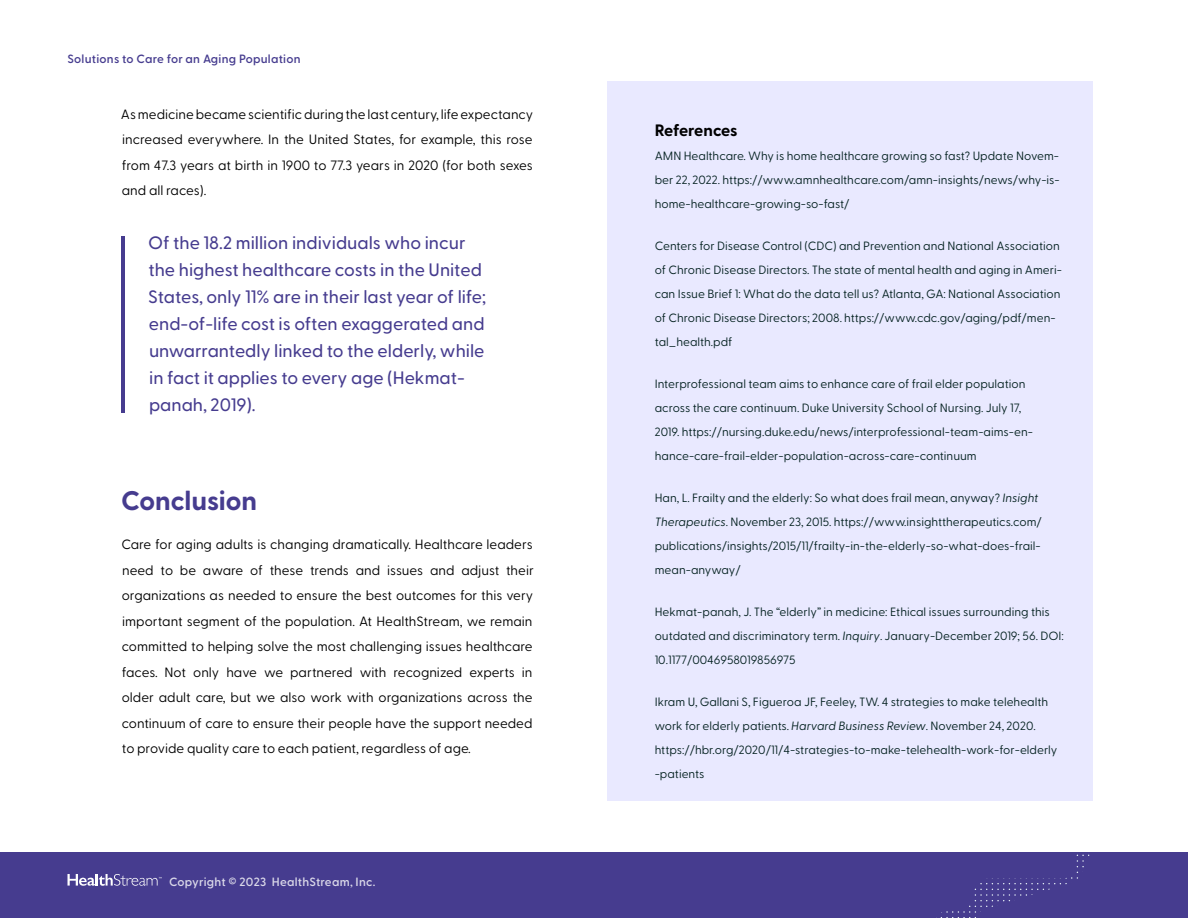
<style>
.page{position:relative;width:1188px;height:918px;background:#fff}
.page>*{position:absolute;margin:0;border:0;box-sizing:border-box;transform-origin:0 0}
.Headline_-_Section{font:700 27px "Greycliff CF";letter-spacing:-.005em;color:#463c8f}
.Pull_Quote{font:500 18px/27px "Greycliff CF";color:#463c8f}
.Headline_-_Paragraph{font:700 16.5px "Greycliff CF";letter-spacing:-.01em;color:#000}
.t1{font:13.5px/25.5px "Greycliff CF";color:#000;text-align:justify}
.Reference{font:12px/24px "Greycliff CF";color:#052221}
.t2{font:600 12px "Greycliff CF";letter-spacing:.02em;color:#463c8f}
.t3{font:600 12px "Greycliff CF";letter-spacing:.02em;color:#fff}
.s1{font-style:italic}
</style>
<div class="page">
<div style="left:0;top:852px;width:594px;height:66px;background:#463c8f"></div>
<div style="left:594px;top:852px;width:594px;height:66px;background:#463c8f"></div>
<svg style="left:68px;top:874px;width:94px;height:12px"></svg>
<svg style="left:936px;top:855px;width:153px;height:63px"></svg>
<hr style="left:122px;top:236px;width:3px;height:177px;background:#463c8f">
<div style="left:608px;top:81px;width:486px;height:720px;background:#e4e4ff"></div>
<p class="t2" style="left:68px;top:52px;width:235px">Solutions to Care for an Aging Population</p>
<p class="t1" style="left:121px;top:101px;width:414px">As medicine became scientific during the last century, life expectancy increased everywhere. In the United States, for example, this rose from 47.3 years at birth in 1900 to 77.3 years in 2020 (for both sexes and all races).</p>
<p class="Pull_Quote" style="left:148px;top:230px;width:339px">Of the 18.2 million individuals who incur the highest healthcare costs in the United States, only 11% are in their last year of life; end-of-life cost is often exaggerated and unwarrantedly linked to the elderly, while in fact it applies to every age (Hekmat&shy;panah, 2019).</p>
<p class="Headline_-_Section" style="left:121px;top:485px;width:138px">Conclusion</p>
<p class="t1" style="left:121px;top:532px;width:414px">Care for aging adults is changing dramatically. Healthcare leaders need to be aware of these trends and issues and adjust their organizations as needed to ensure the best outcomes for this very important segment of the population. At HealthStream, we remain committed to helping solve the most challenging issues healthcare faces. Not only have we partnered with recognized experts in older adult care, but we also work with organizations across the continuum of care to ensure their people have the support needed to provide quality care to each patient, regardless of age.</p>
<p class="t3" style="left:169px;top:874px;width:208px">Copyright © 2023 HealthStream, Inc.</p>
<p class="Headline_-_Paragraph" style="left:655px;top:120px;width:84px">References</p>
<p class="Reference" style="left:655px;top:144px;width:407px;text-align:justify">AMN Healthcare. Why is home healthcare growing so fast? Update Novem&shy;ber 22, 2022. https://www.amnhealthcare.com/amn-insights/news/why-is&shy;home-healthcare-growing-so-fast/</p>
<p class="Reference" style="left:655px;top:234px;width:409px">Centers for Disease Control (CDC) and Prevention and National Association of Chronic Disease Directors. The state of mental health and aging in Ameri&shy;can Issue Brief 1: What do the data tell us? Atlanta, GA: National Association of Chronic Disease Directors; 2008. https://www.cdc.gov/aging/pdf/men&shy;tal_health.pdf</p>
<p class="Reference" style="left:655px;top:372px;width:380px">Interprofessional team aims to enhance care of frail elder population across the care continuum. Duke University School of Nursing. July 17, 2019. https://nursing.duke.edu/news/interprofessional-team-aims-en&shy;hance-care-frail-elder-population-across-care-continuum</p>
<p class="Reference" style="left:655px;top:486px;width:389px">Han, L. Frailty and the elderly: So what does frail mean, anyway? <span class="s1">Insight Therapeutics</span>. November 23, 2015. https://www.insighttherapeutics.com/ publications/insights/2015/11/frailty-in-the-elderly-so-what-does-frail&shy;mean-anyway/</p>
<p class="Reference" style="left:655px;top:600px;width:411px">Hekmat-panah, J. The “elderly” in medicine: Ethical issues surrounding this outdated and discriminatory term. <span class="s1">Inquiry</span>. January-December 2019; 56. DOI:<br>10.1177/0046958019856975</p>
<p class="Reference" style="left:655px;top:690px;width:404px">Ikram U, Gallani S, Figueroa JF, Feeley, TW. 4 strategies to make telehealth work for elderly patients. <span class="s1">Harvard Business Review</span>. November 24, 2020. https://hbr.org/2020/11/4-strategies-to-make-telehealth-work-for-elderly</p>
<p class="Reference" style="left:655px;top:762px;width:51px">-patients</p>
</div>
